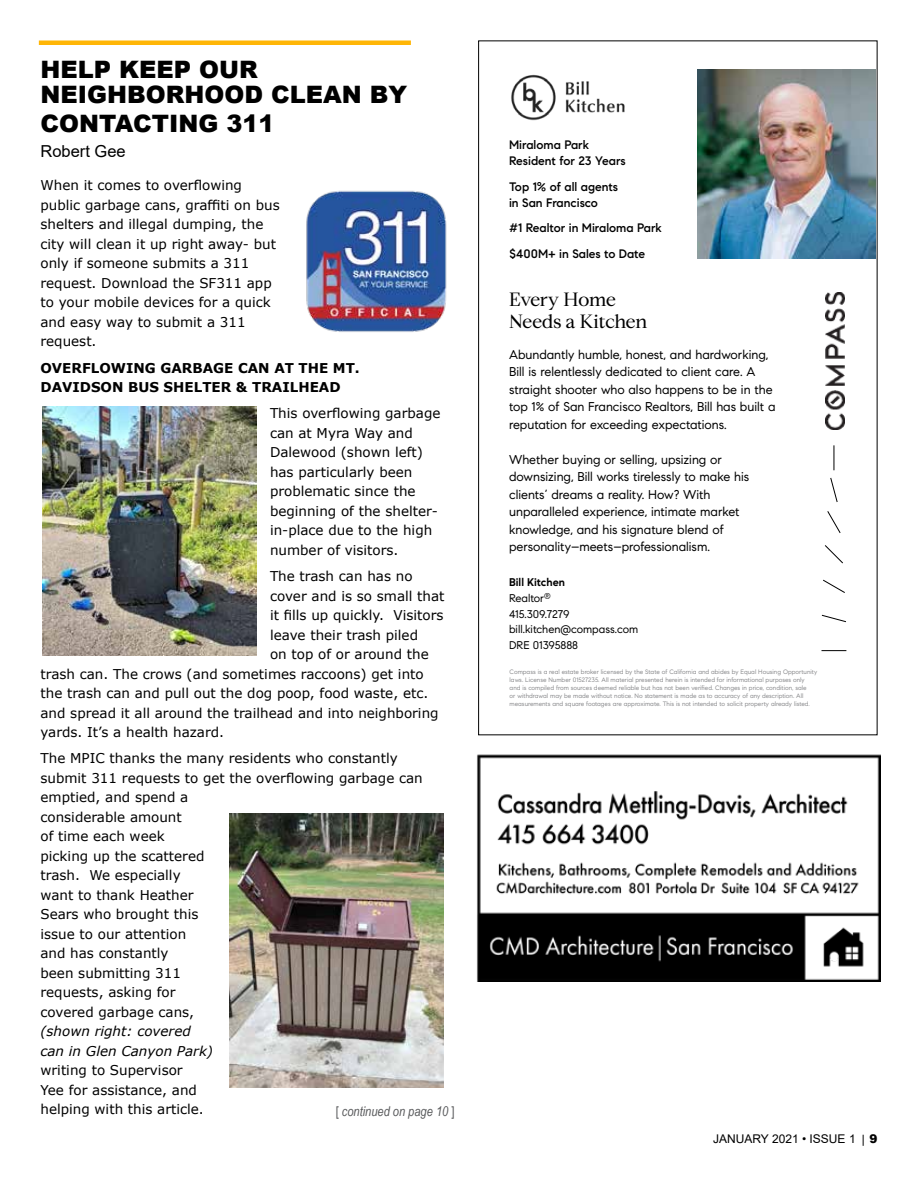
<style>
.page{position:relative;width:918px;height:1188px;background:#fff}
.page>*{position:absolute;margin:0;border:0;box-sizing:border-box;transform-origin:0 0}
.t1{font:900 24px/25.5px "Arial";color:#000}
.t2{font:19.05px/22.2px "Compass Serif";letter-spacing:-.02em;color:#000}
.t3{font:16.5px "Arial";color:#000}
.t4{font:13.5px/19.5px "Verdana";color:#000}
.t5{font:700 13.5px/19.5px "Verdana";color:#000}
.t6{font:italic 13.5px/19.5px "Verdana";color:#000}
.t7{font:italic 13.5px "Arial Narrow";color:#58595b}
.t8{font:12.75px/17.5px "Compass Sans";color:#000}
.t9{font:500 12.3px/15.8px "Compass Sans";color:#000}
.t10{font:12px "Arial";color:#000}
.t11{font:11.1px/15.9px "Compass Sans";color:#000}
.t12{font:6.3px/7.9px "Compass Sans";color:#6d6e71}
.s1{font-style:normal}
.s2{font-weight:700}
.s3{font-family:"Rockwell"}
.s4{font-weight:900}
</style>
<div class="page">
<img style="left:477px;top:754px;width:403px;height:227px">
<img style="left:697px;top:69px;width:178px;height:190px">
<img style="left:826px;top:292px;width:18px;height:137px">
<svg style="left:821px;top:445px;width:26px;height:206px"></svg>
<img style="left:511px;top:74px;width:114px;height:47px">
<img style="left:306px;top:190px;width:141px;height:142px">
<img style="left:42px;top:406px;width:214px;height:249px">
<img style="left:230px;top:813px;width:214px;height:275px">
<hr style="left:39px;top:41px;width:372px;height:4px;background:#ffb607">
<h1 class="t1" style="left:40px;top:56px;width:368px">HELP KEEP OUR<br>NEIGHBORHOOD CLEAN BY</h1>
<h1 class="t1" style="left:40px;top:110px;width:235px">CONTACTING 311</h1>
<p class="t3" style="left:40px;top:140px;width:87px">Robert Gee</p>
<p class="t4" style="left:40px;top:176px;width:241px">When it comes to overflowing public garbage cans, graffiti on bus shelters and illegal dumping, the city will clean it up right away- but only if someone submits a 311 request. Download the SF311 app to your mobile devices for a quick and easy way to submit a 311 request.</p>
<p class="t5" style="left:40px;top:358px;width:321px">OVERFLOWING GARBAGE CAN AT THE MT.<br>DAVIDSON BUS SHELTER &amp; TRAILHEAD</p>
<p class="t4" style="left:270px;top:404px;width:172px">This overflowing garbage can at Myra Way and<br>Dalewood (shown left) has particularly been problematic since the beginning of the shelter&shy;in-place due to the high number of visitors.</p>
<p class="t4" style="left:270px;top:566px;width:144px">The trash can has no</p>
<p class="t4" style="left:270px;top:586px;width:176px">cover and is so small that</p>
<p class="t4" style="left:270px;top:605px;width:175px">it fills up quickly. Visitors</p>
<p class="t4" style="left:270px;top:625px;width:150px">leave their trash piled</p>
<p class="t4" style="left:270px;top:644px;width:160px">on top of or around the</p>
<p class="t4" style="left:40px;top:664px;width:385px">trash can. The crows (and sometimes raccoons) get into</p>
<p class="t4" style="left:40px;top:683px;width:389px">the trash can and pull out the dog poop, food waste, etc.</p>
<p class="t4" style="left:40px;top:703px;width:400px">and spread it all around the trailhead and into neighboring</p>
<p class="t4" style="left:40px;top:722px;width:185px">yards. It’s a health hazard.</p>
<p class="t4" style="left:40px;top:748px;width:384px">The MPIC thanks the many residents who constantly submit 311 requests to get the overflowing garbage can emptied, and spend a<br>considerable amount<br>of time each week<br>picking up the scattered<br>trash. We especially<br>want to thank Heather<br>Sears who brought this<br>issue to our attention<br>and has constantly<br>been submitting 311<br>requests, asking for<br>covered garbage cans,</p>
<p class="t6" style="left:40px;top:1021px;width:174px">(shown right: covered can in Glen Canyon Park)</p>
<p class="t4" style="left:40px;top:1060px;width:165px">writing to Supervisor<br>Yee for assistance, and helping with this article.</p>
<p class="t7" style="left:336px;top:1102px;width:120px"><span class="s1">[</span> continued on page 10 <span class="s1">]</span></p>
<p class="t9" style="left:509px;top:137px;width:118px">Miraloma Park<br>Resident for 23 Years</p>
<p class="t9" style="left:509px;top:179px;width:111px">Top 1% of all agents in San Francisco</p>
<p class="t9" style="left:509px;top:214px;width:154px;line-height:26.8px">#1 Realtor in Miraloma Park $400M+ in Sales to Date</p>
<h2 class="t2" style="left:509px;top:288px;width:140px">Every Home<br>Needs a Kitchen</h2>
<p class="t8" style="left:509px;top:345px;width:268px">Abundantly humble, honest, and hardworking, Bill is relentlessly dedicated to client care. A straight shooter who also happens to be in the top 1% of San Francisco Realtors, Bill has built a reputation for exceeding expectations.</p>
<p class="t8" style="left:509px;top:450px;width:242px">Whether buying or selling, upsizing or downsizing, Bill works tirelessly to make his clients’ dreams a reality. How? With unparalleled experience, intimate market knowledge, and his signature blend of personality–meets–professionalism.</p>
<p class="t11" style="left:509px;top:574px;width:131px"><span class="s2">Bill Kitchen<br></span>Realtor<sup>®<br></sup>415.309.7279 bill.kitchen@compass.com<br>DRE 01395888</p>
<p class="t12" style="left:510px;top:668px;width:309px">Compass is a real estate broker licensed by the State of California and abides by Equal Housing Opportunity laws. License Number 01527235. All material presented herein is intended for informational purposes only<br>and is compiled from sources deemed reliable but has not been verified. Changes in price, condition, sale<br>or withdrawal may be made without notice. No statement is made as to accuracy of any description. All measurements and square footages are approximate. This is not intended to solicit property already listed.</p>
<p class="t10" style="left:713px;top:1130px;width:166px">JANUARY 2021 • ISSUE 1 <span class="s3">|</span> <span class="s4">9</span></p>
</div>
